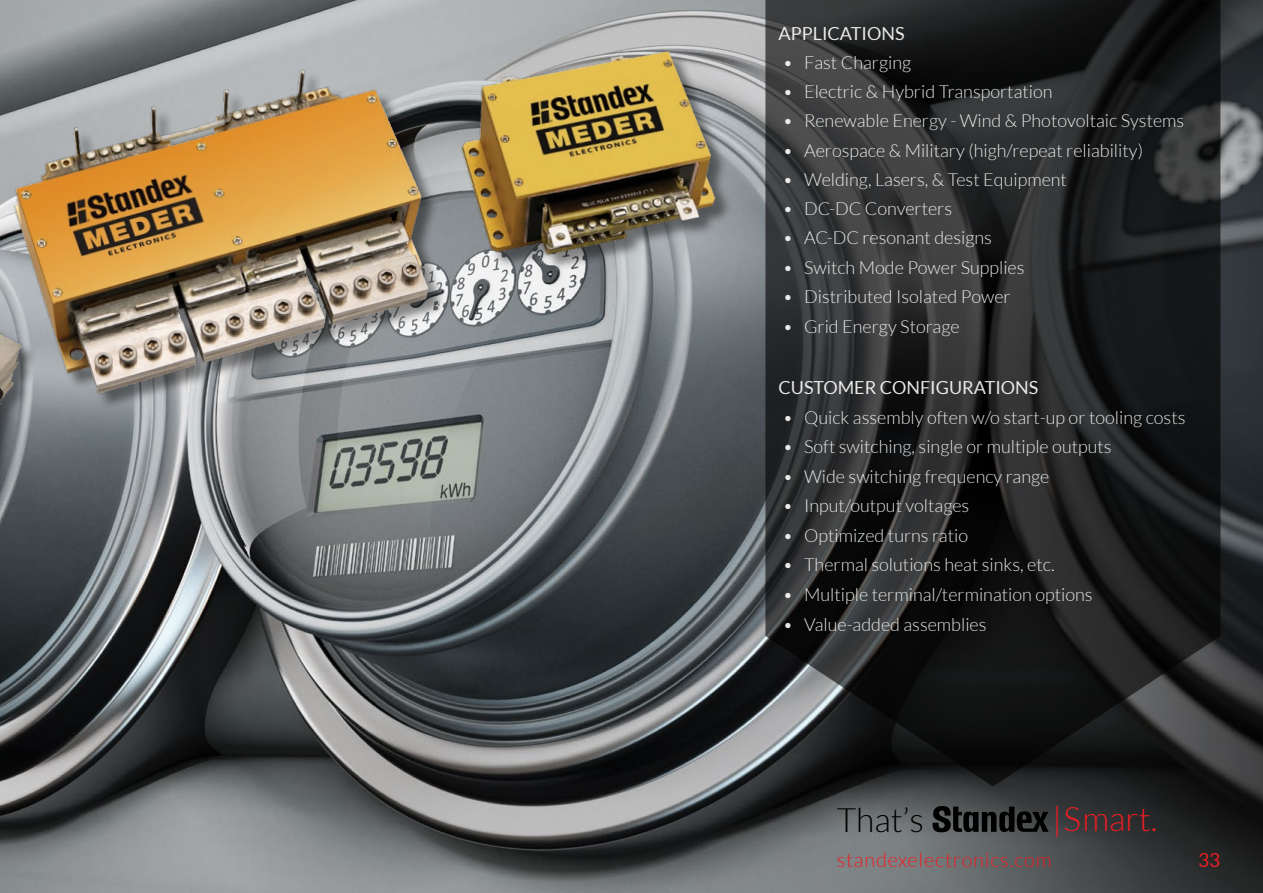
<style>
.page{position:relative;width:1263px;height:893px;background:#fff}
.page>*{position:absolute;margin:0;border:0;box-sizing:border-box;transform-origin:0 0}
.t1{font:300 33.6px "Lato";color:#ed1d24}
.t2{font:300 33.6px "Lato";color:#000}
.t3{font:300 19.95px "Lato";letter-spacing:.04em;color:#ed1d24}
.t4{font:19.35px "Lato";color:#ed1d24}
.t5{font:300 18px "Lato";color:#fff}
.t6{font:18px "Lato";color:#fff}
</style>
<div class="page">
<img style="left:0;top:0;width:1263px;height:893px">
<img style="left:0;top:55px;width:448px;height:354px">
<svg style="left:765px;top:0;width:455px;height:786px"></svg>
<img style="left:0;top:213px;width:73px;height:572px">
<svg style="left:932px;top:806px;width:117px;height:26px"></svg>
<img style="left:448px;top:26px;width:287px;height:252px">
<p class="t6" style="left:778px;top:23px;width:128px">APPLICATIONS</p>
<p class="t5" style="left:783px;top:53px;width:130px">• Fast Charging</p>
<p class="t5" style="left:783px;top:82px;width:271px">• Electric &amp; Hybrid Transportation</p>
<p class="t5" style="left:783px;top:111px;width:403px">• Renewable Energy - Wind &amp; Photovoltaic Systems</p>
<p class="t5" style="left:783px;top:141px;width:362px">• Aerospace &amp; Military (high/repeat reliability)</p>
<p class="t5" style="left:783px;top:170px;width:286px">• Welding, Lasers, &amp; Test Equipment</p>
<p class="t5" style="left:783px;top:199px;width:171px">• DC-DC Converters</p>
<p class="t5" style="left:783px;top:228px;width:211px">• AC-DC resonant designs</p>
<p class="t5" style="left:783px;top:258px;width:243px">• Switch Mode Power Supplies</p>
<p class="t5" style="left:783px;top:287px;width:229px">• Distributed Isolated Power</p>
<p class="t5" style="left:783px;top:317px;width:178px">• Grid Energy Storage</p>
<p class="t6" style="left:778px;top:378px;width:261px">CUSTOMER CONFIGURATIONS</p>
<p class="t5" style="left:783px;top:408px;width:404px">• Quick assembly often w/o start-up or tooling costs</p>
<p class="t5" style="left:783px;top:437px;width:330px">• Soft switching, single or multiple outputs</p>
<p class="t5" style="left:783px;top:467px;width:268px">• Wide switching frequency range</p>
<p class="t5" style="left:783px;top:496px;width:188px">• Input/output voltages</p>
<p class="t5" style="left:783px;top:526px;width:187px">• Optimized turns ratio</p>
<p class="t5" style="left:783px;top:555px;width:273px">• Thermal solutions heat sinks, etc.</p>
<p class="t5" style="left:783px;top:585px;width:311px">• Multiple terminal/termination options</p>
<p class="t5" style="left:783px;top:615px;width:205px">• Value-added assemblies</p>
<h1 class="t2" style="left:837px;top:802px;width:89px">That’s</h1>
<h1 class="t1" style="left:1052px;top:801px;width:107px">|Smart.</h1>
<p class="t3" style="left:837px;top:850px;width:217px">standexelectronics.com</p>
<p class="t4" style="left:1198px;top:850px;width:24px">33</p>
</div>
